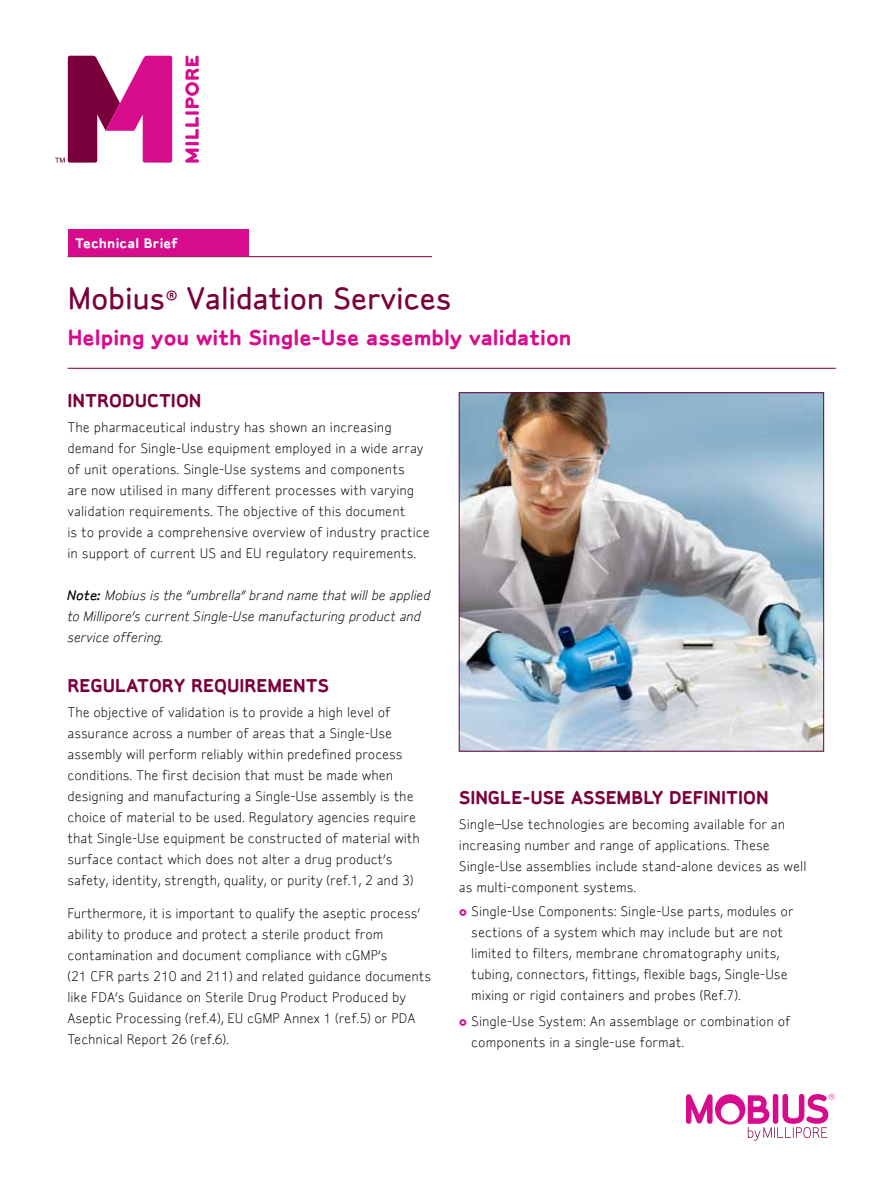
<style>
.page{position:relative;width:891px;height:1188px;background:#fff}
.page>*{position:absolute;margin:0;border:0;box-sizing:border-box;transform-origin:0 0}
.t1{font:500 30px "Millipore Sylvia XO";letter-spacing:-.01em;color:#7a003c}
.t2{font:700 21px "Millipore Sylvia XO";color:#d70b8c}
.t3{font:700 18px "Millipore Sylvia XO";color:#7a003c}
.t4{font:13.5px/21px "Millipore Sylvia XO";color:#000}
.t5{font:italic 13.5px/21px "Millipore Sylvia XO";color:#000}
.t6{font:700 13.5px "Millipore Sylvia XO";letter-spacing:.01em;color:#fff}
.t7{font:500 12.6px "Millipore Sylvia XO";color:#7a003c}
.s1{font-weight:500}
.s2{font-weight:700;color:#d70b8c}
</style>
<div class="page">
<div style="left:68px;top:230px;width:181px;height:26px;background:#d60c8c"></div>
<hr style="left:68px;top:256px;width:364px;height:1px;background:#7a003c">
<hr style="left:68px;top:368px;width:768px;height:1px;background:#7a003c">
<hr style="left:185px;top:142px;width:14px;height:3px;background:#d60c8c;border-radius:2px">
<svg style="left:185px;top:111px;width:14px;height:4px"></svg>
<svg style="left:185px;top:117px;width:14px;height:22px"></svg>
<svg style="left:185px;top:56px;width:14px;height:52px"></svg>
<svg style="left:185px;top:149px;width:14px;height:14px"></svg>
<svg style="left:55px;top:56px;width:117px;height:107px"></svg>
<div style="left:773px;top:1094px;width:5px;height:30px;background:#d60c8c;border-radius:3px"></div>
<svg style="left:782px;top:1094px;width:53px;height:44px"></svg>
<svg style="left:686px;top:1094px;width:89px;height:47px"></svg>
<img style="left:461px;top:395px;width:361px;height:354px">
<div style="left:459px;top:393px;width:365px;height:358px;border:1px solid #68003f"></div>
<p class="t6" style="left:75px;top:234px;width:104px">TECHNICAL BRIEF</p>
<h1 class="t1" style="left:68px;top:281px;width:99px">Mobius</h1>
<p class="t7" style="left:166px;top:288px;width:13px">®</p>
<h1 class="t1" style="left:186px;top:281px;width:267px">Validation Services</h1>
<h2 class="t2" style="left:68px;top:325px;width:505px">HELPING YOU WITH SINGLE-USE ASSEMBLY VALIDATION</h2>
<h3 class="t3" style="left:68px;top:389px;width:136px">INTRODUCTION</h3>
<p class="t4" style="left:68px;top:417px;width:364px">The pharmaceutical industry has shown an increasing demand for Single-Use equipment employed in a wide array of unit operations. Single-Use systems and components<br>are now utilised in many different processes with varying validation requirements. The objective of this document<br>is to provide a comprehensive overview of industry practice in support of current US and EU regulatory requirements.</p>
<p class="t5" style="left:68px;top:585px;width:364px"><span class="s1">Note:</span> Mobius is the “umbrella” brand name that will be applied to Millipore’s current Single-Use manufacturing product and service offering.</p>
<h3 class="t3" style="left:68px;top:674px;width:251px">REGULATORY REQUIREMENTS</h3>
<p class="t4" style="left:68px;top:702px;width:354px">The objective of validation is to provide a high level of assurance across a number of areas that a Single-Use assembly will perform reliably within predefined process conditions. The first decision that must be made when designing and manufacturing a Single-Use assembly is the choice of material to be used. Regulatory agencies require that Single-Use equipment be constructed of material with surface contact which does not alter a drug product’s safety, identity, strength, quality, or purity (ref.1, 2 and 3)</p>
<p class="t4" style="left:68px;top:903px;width:365px">Furthermore, it is important to qualify the aseptic process’ ability to produce and protect a sterile product from contamination and document compliance with cGMP’s<br>(21 CFR parts 210 and 211) and related guidance documents like FDA’s Guidance on Sterile Drug Product Produced by Aseptic Processing (ref.4), EU cGMP Annex 1 (ref.5) or PDA Technical Report 26 (ref.6).</p>
<h3 class="t3" style="left:459px;top:786px;width:311px">SINGLE-USE ASSEMBLY DEFINITION</h3>
<p class="t4" style="left:459px;top:814px;width:349px">Single–Use technologies are becoming available for an increasing number and range of applications. These Single-Use assemblies include stand-alone devices as well as multi-component systems.</p>
<p class="t4" style="left:471px;top:901px;width:324px;text-indent:-12px"><span class="s2">•</span> Single-Use Components: Single-Use parts, modules or sections of a system which may include but are not limited to filters, membrane chromatography units, tubing, connectors, fittings, flexible bags, Single-Use mixing or rigid containers and probes (Ref.7).</p>
<p class="t4" style="left:471px;top:1010px;width:321px;text-indent:-12px"><span class="s2">•</span> Single-Use System: An assemblage or combination of components in a single-use format.</p>
</div>
